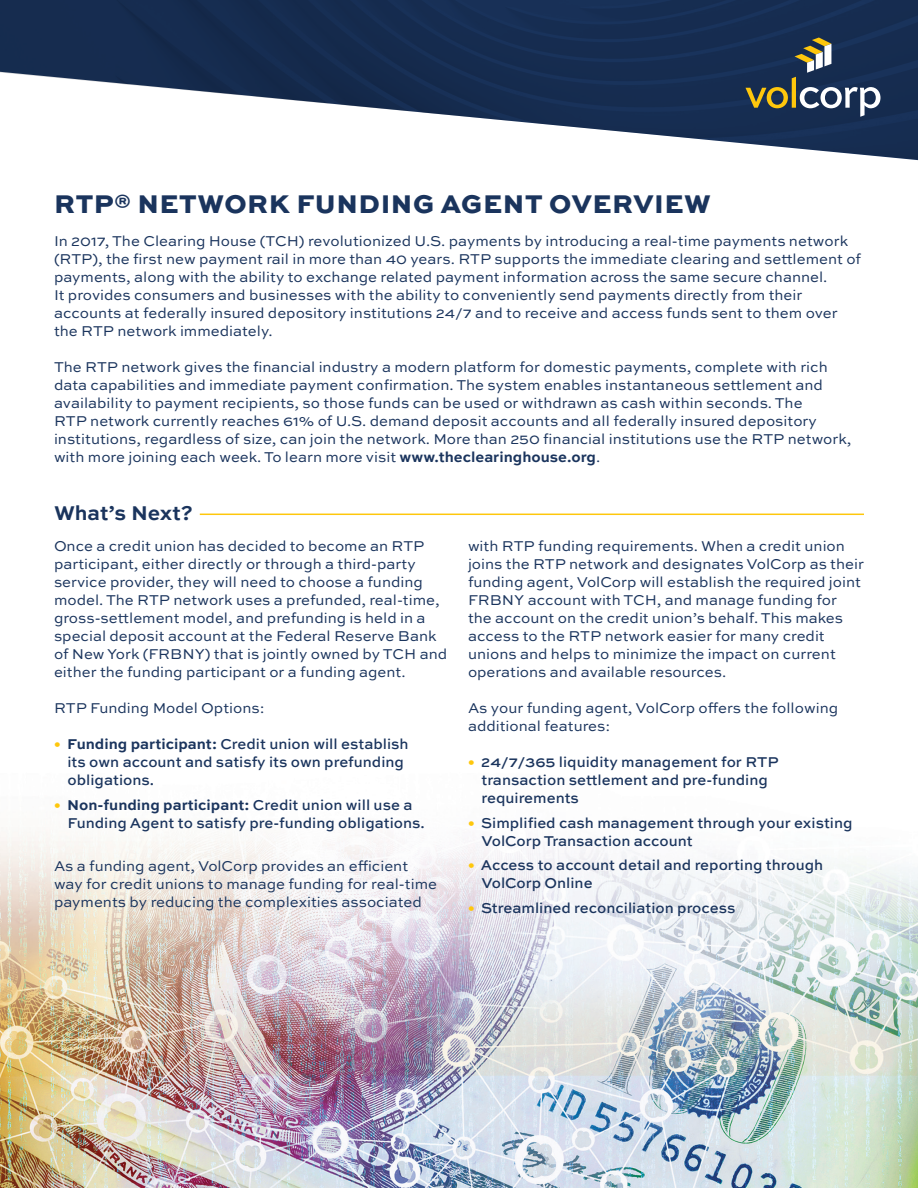
<style>
.page{position:relative;width:918px;height:1188px;background:#fff}
.page>*{position:absolute;margin:0;border:0;box-sizing:border-box;transform-origin:0 0}
.t1{font:800 27px "Sweet Sans Pro";letter-spacing:.02em;color:#1a345d}
.t2{font:700 21px "Sweet Sans Pro";letter-spacing:-.005em;color:#1a345d}
.t3{font:15px/18px "Sweet Sans Pro";color:#1a345d}
.t4{font:500 15px/18px "Sweet Sans Pro";color:#1a345d}
.s1{font-weight:700}
.s2{color:#fec70c}
</style>
<div class="page">
<img style="left:0;top:0;width:918px;height:161px">
<svg style="left:746px;top:38px;width:135px;height:79px;background:#3e4d5e"></svg>
<img style="left:0;top:832px;width:918px;height:356px">
<hr style="left:200px;top:514px;width:664px;height:1px;background:#fec70c">
<p class="t1" style="left:54px;top:183px;width:658px">RTP® NETWORK FUNDING AGENT OVERVIEW</p>
<p class="t3" style="left:54px;top:231px;width:808px">In 2017, The Clearing House (TCH) revolutionized U.S. payments by introducing a real-time payments network (RTP), the first new payment rail in more than 40 years. RTP supports the immediate clearing and settlement of payments, along with the ability to exchange related payment information across the same secure channel.<br>It provides consumers and businesses with the ability to conveniently send payments directly from their accounts at federally insured depository institutions 24/7 and to receive and access funds sent to them over the RTP network immediately.</p>
<p class="t3" style="left:54px;top:357px;width:799px">The RTP network gives the fi nancial industry a modern platform for domestic payments, complete with rich data capabilities and immediate payment confirmation. The system enables instantaneous settlement and availability to payment recipients, so those funds can be used or withdrawn as cash within seconds. The<br>RTP network currently reaches 61% of U.S. demand deposit accounts and all federally insured depository institutions, regardless of size, can join the network. More than 250 fi nancial institutions use the RTP network, with more joining each week. To learn more visit <span class="s1">www.theclearinghouse.org</span>.</p>
<p class="t2" style="left:54px;top:497px;width:140px">What’s Next?</p>
<p class="t3" style="left:54px;top:536px;width:395px">Once a credit union has decided to become an RTP participant, either directly or through a third-party service provider, they will need to choose a funding model. The RTP network uses a prefunded, real-time, gross-settlement model, and prefunding is held in a special deposit account at the Federal Reserve Bank of New York (FRBNY) that is jointly owned by TCH and either the funding participant or a funding agent.</p>
<p class="t3" style="left:54px;top:698px;width:212px">RTP Funding Model Options:</p>
<p class="t4" style="left:68px;top:734px;width:343px;text-indent:-14px"><span class="s2">•</span> <span class="s1">Funding participant:</span> Credit union will establish its own account and satisfy its own prefunding obligations.</p>
<p class="t4" style="left:68px;top:795px;width:359px;text-indent:-14px"><span class="s2">•</span> <span class="s1">Non-funding participant:</span> Credit union will use a<br>Funding Agent to satisfy pre-funding obligations.</p>
<p class="t3" style="left:54px;top:856px;width:385px">As a funding agent, VolCorp provides an efficient way for credit unions to manage funding for real-time payments by reducing the complexities associated</p>
<p class="t3" style="left:468px;top:536px;width:398px">with RTP funding requirements. When a credit union joins the RTP network and designates VolCorp as their funding agent, VolCorp will establish the required joint FRBNY account with TCH, and manage funding for the account on the credit union’s behalf. This makes access to the RTP network easier for many credit unions and helps to minimize the impact on current operations and available resources.</p>
<p class="t3" style="left:468px;top:698px;width:372px">As your funding agent, VolCorp offers the following additional features:</p>
<p class="t4" style="left:482px;top:752px;width:299px;text-indent:-14px"><span class="s2">•</span> 24/7/365 liquidity management for RTP transaction settlement and pre-funding requirements</p>
<p class="t4" style="left:482px;top:813px;width:373px;text-indent:-14px"><span class="s2">•</span> Simplified cash management through your existing<br>VolCorp Transaction account</p>
<p class="t4" style="left:482px;top:856px;width:343px;text-indent:-14px"><span class="s2">•</span> Access to account detail and reporting through<br>VolCorp Online</p>
<p class="t4" style="left:468px;top:898px;width:269px"><span class="s2">•</span> Streamlined reconciliation process</p>
</div>
